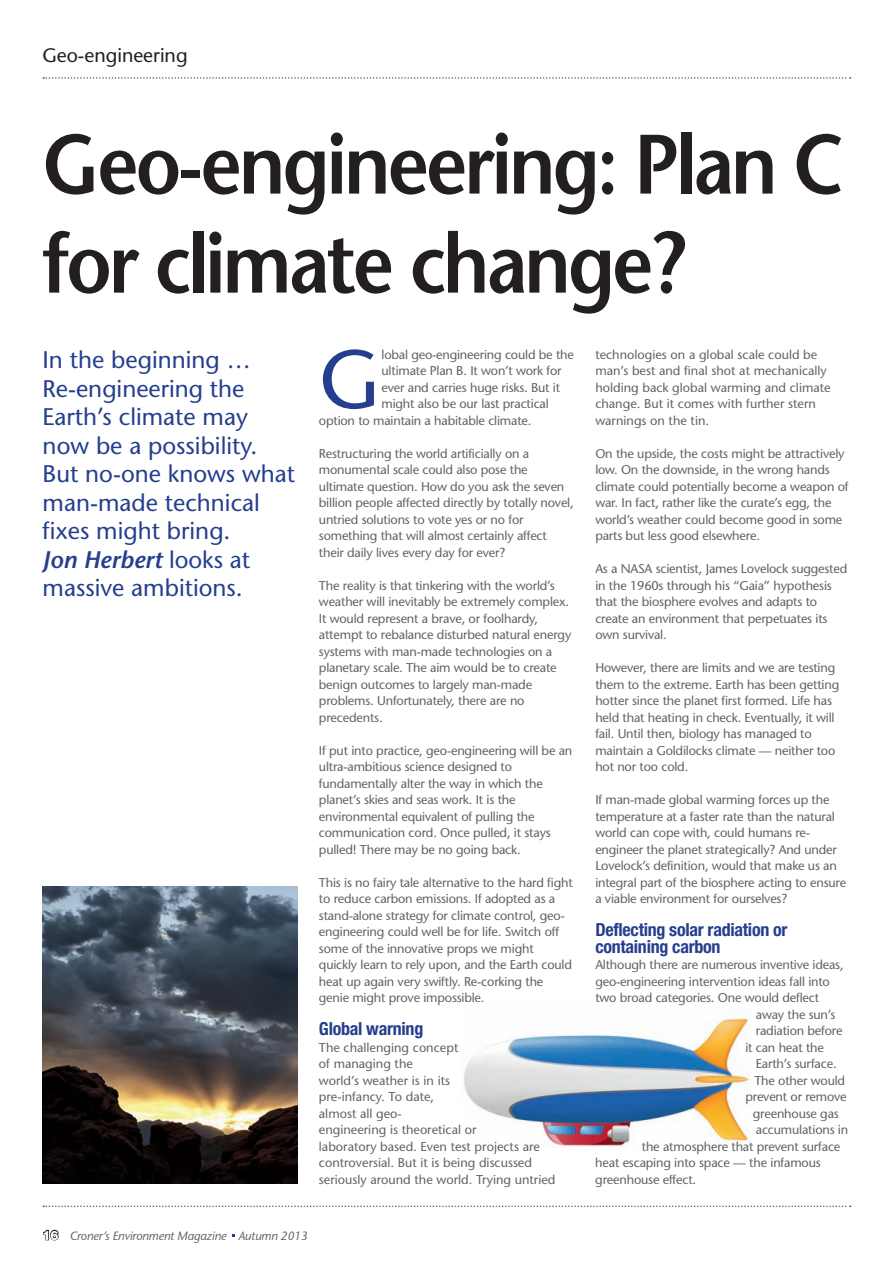
<style>
.page{position:relative;width:893px;height:1263px;background:#fff}
.page>*{position:absolute;margin:0;border:0;box-sizing:border-box;transform-origin:0 0}
.t1{font:600 84px/99px "Stone Sans Std";letter-spacing:-.04em;color:#231f20;scale:.9 1}
.t2{font:500 82.5px "Stone Sans Std";color:#253f8e}
.t3{font:500 24px/28.5px "Stone Sans Std";color:#253f8e}
.t4{font:500 19.5px "Stone Sans Std";color:#231f20}
.t5{font:700 condensed 18px/16.5px "Helvetica Neue LT Std";letter-spacing:-.015em;color:#253f8e}
.t6{font:500 12.75px/16.5px "Stone Sans Std";letter-spacing:-.015em;color:#636366}
.t7{font:italic 500 12px "Stone Sans Std";letter-spacing:-.015em;color:#636366}
.s1{font-weight:600;font-style:italic}
.s2{font-family:"Helvetica Neue LT Std";font-weight:800;font-style:normal;font-size:12.75px;color:#fff}
</style>
<div class="page">
<svg style="left:43px;top:1229px;width:16px;height:12px"></svg>
<svg style="left:43px;top:77px;width:808px;height:2px"></svg>
<svg style="left:43px;top:1205px;width:808px;height:2px"></svg>
<img style="left:464px;top:1017px;width:286px;height:130px">
<img style="left:43px;top:887px;width:255px;height:297px">
<h3 class="t4" style="left:43px;top:44px;width:147px">Geo-engineering</h3>
<h1 class="t1" style="left:43px;top:115px;width:892px">Geo-engineering: Plan C for climate change?</h1>
<h2 class="t2" style="left:319px;top:330px;width:62px">G</h2>
<p class="t6" style="left:381px;top:346px;width:194px">lobal geo-engineering could be the</p>
<h3 class="t3" style="left:43px;top:346px;width:254px">In the beginning …<br>Re-engineering the<br>Earth’s climate may now be a possibility.<br>But no-one knows what man-made technical fixes might bring.<br><span class="s1">Jon Herbert</span> looks at massive ambitions.</h3>
<p class="t6" style="left:595px;top:346px;width:237px">technologies on a global scale could be man’s best and final shot at mechanically holding back global warming and climate change. But it comes with further stern warnings on the tin.</p>
<p class="t6" style="left:381px;top:362px;width:182px">ultimate Plan B. It won’t work for</p>
<p class="t6" style="left:381px;top:379px;width:180px">ever and carries huge risks. But it</p>
<p class="t6" style="left:381px;top:395px;width:169px">might also be our last practical</p>
<p class="t6" style="left:319px;top:412px;width:214px">option to maintain a habitable climate.</p>
<p class="t6" style="left:319px;top:445px;width:256px">Restructuring the world artificially on a monumental scale could also pose the ultimate question. How do you ask the seven billion people affected directly by totally novel, untried solutions to vote yes or no for something that will almost certainly affect their daily lives every day for ever?</p>
<p class="t6" style="left:319px;top:577px;width:254px">The reality is that tinkering with the world’s weather will inevitably be extremely complex.<br>It would represent a brave, or foolhardy, attempt to rebalance disturbed natural energy systems with man-made technologies on a planetary scale. The aim would be to create benign outcomes to largely man-made problems. Unfortunately, there are no precedents.</p>
<p class="t6" style="left:319px;top:742px;width:255px">If put into practice, geo-engineering will be an ultra-ambitious science designed to fundamentally alter the way in which the planet’s skies and seas work. It is the environmental equivalent of pulling the communication cord. Once pulled, it stays pulled! There may be no going back.</p>
<p class="t6" style="left:319px;top:874px;width:255px">This is no fairy tale alternative to the hard fight to reduce carbon emissions. If adopted as a stand-alone strategy for climate control, geo&shy;engineering could well be for life. Switch off some of the innovative props we might quickly learn to rely upon, and the Earth could heat up again very swiftly. Re-corking the genie might prove impossible.</p>
<h3 class="t5" style="left:319px;top:1020px;width:106px">Global warning</h3>
<p class="t6" style="left:319px;top:1039px;width:238px">The challenging concept<br>of managing the<br>world’s weather is in its<br>pre-infancy. To date,<br>almost all geo-<br>engineering is theoretical or<br>laboratory based. Even test projects are controversial. But it is being discussed seriously around the world. Trying untried</p>
<p class="t6" style="left:595px;top:445px;width:255px">On the upside, the costs might be attractively low. On the downside, in the wrong hands climate could potentially become a weapon of war. In fact, rather like the curate’s egg, the world’s weather could become good in some parts but less good elsewhere.</p>
<p class="t6" style="left:595px;top:560px;width:254px">As a NASA scientist, James Lovelock suggested in the 1960s through his “Gaia” hypothesis that the biosphere evolves and adapts to create an environment that perpetuates its own survival.</p>
<p class="t6" style="left:595px;top:659px;width:245px">However, there are limits and we are testing them to the extreme. Earth has been getting hotter since the planet first formed. Life has held that heating in check. Eventually, it will fail. Until then, biology has managed to maintain a Goldilocks climate — neither too hot nor too cold.</p>
<p class="t6" style="left:595px;top:791px;width:252px">If man-made global warming forces up the temperature at a faster rate than the natural world can cope with, could humans re&shy;engineer the planet strategically? And under Lovelock’s definition, would that make us an integral part of the biosphere acting to ensure a viable environment for ourselves?</p>
<h3 class="t5" style="left:595px;top:921px;width:194px">Deflecting solar radiation or containing carbon</h3>
<p class="t6" style="left:595px;top:956px;width:250px">Although there are numerous inventive ideas,</p>
<p class="t6" style="left:595px;top:973px;width:236px">geo-engineering intervention ideas fall into</p>
<p class="t6" style="left:595px;top:989px;width:225px">two broad categories. One would deflect</p>
<p class="t6" style="left:756px;top:1006px;width:81px">away the sun’s</p>
<p class="t6" style="left:756px;top:1022px;width:88px">radiation before</p>
<p class="t6" style="left:745px;top:1039px;width:80px">it can heat the</p>
<p class="t6" style="left:756px;top:1055px;width:82px">Earth’s surface.</p>
<p class="t6" style="left:754px;top:1072px;width:92px">The other would</p>
<p class="t6" style="left:745px;top:1088px;width:103px">prevent or remove</p>
<p class="t6" style="left:753px;top:1105px;width:87px">greenhouse gas</p>
<p class="t6" style="left:756px;top:1121px;width:94px">accumulations in</p>
<p class="t6" style="left:642px;top:1138px;width:200px">the atmosphere that prevent surface</p>
<p class="t6" style="left:595px;top:1154px;width:227px">heat escaping into space — the infamous</p>
<p class="t6" style="left:595px;top:1171px;width:102px">greenhouse effect.</p>
<p class="t7" style="left:43px;top:1228px;width:267px"><span class="s2">16</span> Croner’s Environment Magazine Autumn 2013</p>
</div>
